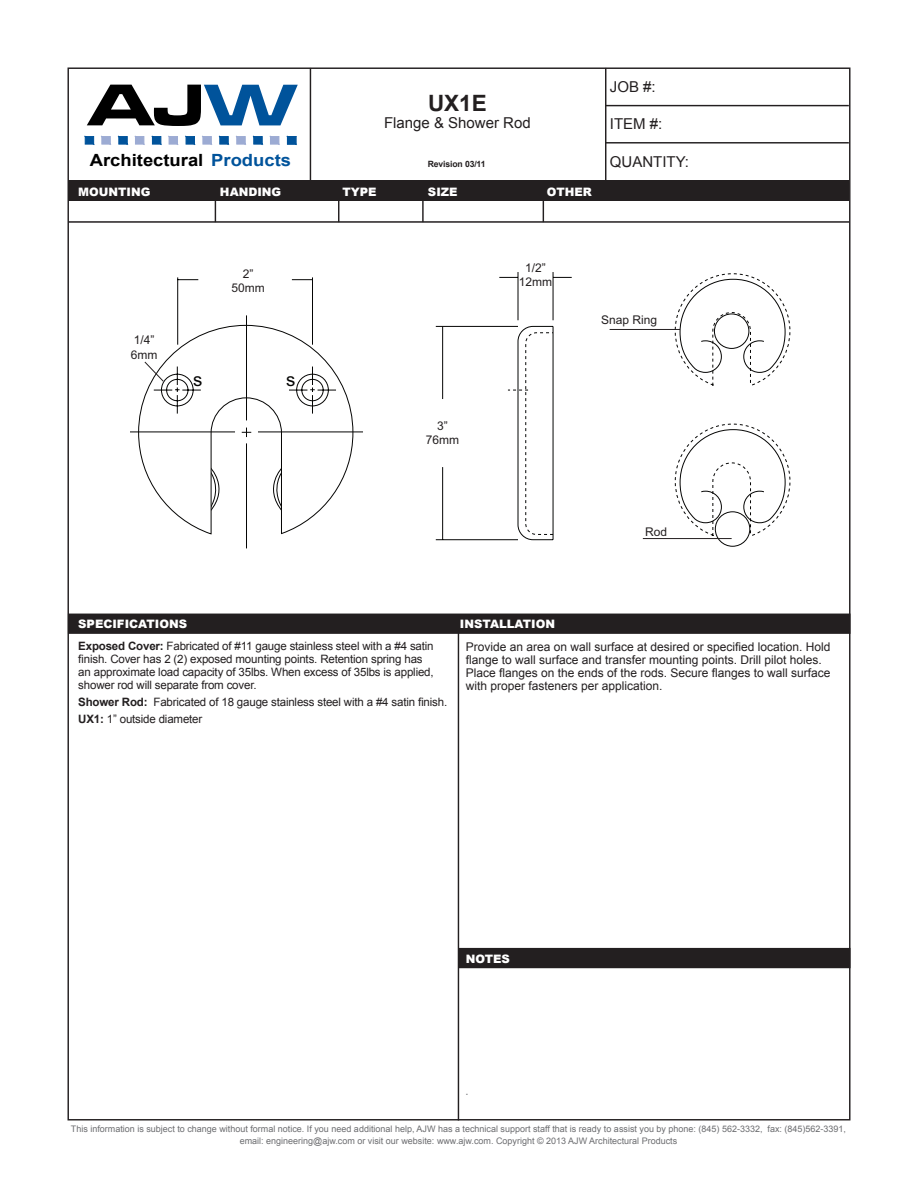
<style>
.page{position:relative;width:918px;height:1188px;background:#fff}
.page>*{position:absolute;margin:0;border:0;box-sizing:border-box;transform-origin:0 0}
.t1{font:700 expanded 61.2px "Microgramma DCE";color:#000;scale:1.09 1}
.number{font:700 22.5px "Arial";color:#231f20}
.t2{font:18.6px "Arial";color:#050504}
.t3{font:700 16.8px "Arial";color:#000;scale:1.09 1}
.t4{font:700 16.8px "Arial";color:#00539b;scale:1.09 1}
.name{font:15px "Arial";color:#231f20}
.t5{font:12px/14.4px "Arial";color:#231f20;text-align:center}
.t6{font:11.55px/12.8px "Arial";letter-spacing:-.015em;color:#231f20}
.t7{font:900 11.55px "Arial";color:#fff}
.t8{font:9px/12px "Arial";color:#6c6d70;text-align:center}
.t9{font:700 8.7px "Arial";letter-spacing:-.015em;color:#231f20}
.t10{font:700 8.7px "Arial";color:#808285}
.s1{font-size:61.05px;color:#00539b}
.s2{font-weight:700}
</style>
<div class="page">
<div style="left:68px;top:180px;width:781px;height:21px;background:#231f20"></div>
<hr style="left:215px;top:184px;width:1px;height:38px;background:#231f20">
<hr style="left:338px;top:184px;width:1px;height:38px;background:#231f20">
<hr style="left:422px;top:184px;width:2px;height:38px;background:#231f20">
<hr style="left:543px;top:184px;width:1px;height:38px;background:#231f20">
<hr style="left:458px;top:628px;width:1px;height:492px;background:#231f20">
<div style="left:68px;top:614px;width:783px;height:20px;background:#231f20"></div>
<hr style="left:310px;top:68px;width:1px;height:112px;background:#231f20">
<hr style="left:605px;top:68px;width:1px;height:112px;background:#231f20">
<div style="left:458px;top:948px;width:393px;height:20px;background:#231f20"></div>
<hr style="left:605px;top:142px;width:244px;height:2px;background:#231f20">
<hr style="left:605px;top:105px;width:244px;height:1px;background:#231f20">
<hr style="left:68px;top:221px;width:781px;height:2px;background:#231f20">
<svg style="left:84px;top:136px;width:10px;height:9px"></svg>
<svg style="left:118px;top:136px;width:10px;height:9px"></svg>
<svg style="left:152px;top:136px;width:10px;height:9px"></svg>
<svg style="left:185px;top:136px;width:10px;height:9px"></svg>
<svg style="left:101px;top:136px;width:10px;height:9px"></svg>
<svg style="left:135px;top:136px;width:10px;height:9px"></svg>
<svg style="left:168px;top:136px;width:10px;height:9px"></svg>
<svg style="left:202px;top:136px;width:10px;height:9px"></svg>
<svg style="left:219px;top:136px;width:10px;height:9px"></svg>
<svg style="left:236px;top:136px;width:10px;height:9px"></svg>
<svg style="left:253px;top:136px;width:10px;height:9px"></svg>
<svg style="left:270px;top:136px;width:10px;height:9px"></svg>
<svg style="left:287px;top:136px;width:10px;height:9px"></svg>
<hr style="left:553px;top:272px;width:1px;height:48px;background:#050504">
<hr style="left:518px;top:272px;width:1px;height:48px;background:#050504">
<svg style="left:144px;top:273px;width:646px;height:274px"></svg>
<hr style="left:643px;top:538px;width:89px;height:1px;background:#231f20">
<h1 class="t1" style="left:88px;top:63px;width:193px">AJ<span class="s1">W</span></h1>
<h3 class="t4" style="left:211px;top:149px;width:75px">Products</h3>
<h3 class="t3" style="left:90px;top:149px;width:106px">Architectural</h3>
<p class="number" style="left:428px;top:88px;width:60px">UX1E</p>
<p class="name" style="left:384px;top:112px;width:148px">Flange &amp; Shower Rod</p>
<p class="t9" style="left:428px;top:159px;width:59px">Revision 03/11</p>
<p class="t7" style="left:78px;top:183px;width:74px">MOUNTING</p>
<p class="t7" style="left:220px;top:183px;width:63px">HANDING</p>
<p class="t7" style="left:342px;top:183px;width:36px">TYPE</p>
<p class="t7" style="left:428px;top:183px;width:31px">SIZE</p>
<p class="t7" style="left:547px;top:183px;width:46px">OTHER</p>
<p class="name" style="left:610px;top:77px;width:47px">JOB #:</p>
<p class="name" style="left:610px;top:114px;width:54px">ITEM #:</p>
<p class="name" style="left:610px;top:152px;width:81px">QUANTITY:</p>
<p class="t5" style="left:131px;top:333px;width:28px;text-align:left">1/4”<br>6mm</p>
<p class="t5" style="left:231px;top:267px;width:35px">2”<br>50mm</p>
<p class="t2" style="left:193px;top:368px;width:11px">s</p>
<p class="t2" style="left:286px;top:368px;width:11px">s</p>
<p class="t5" style="left:426px;top:418px;width:35px">3”<br>76mm</p>
<p class="t5" style="left:519px;top:261px;width:35px">1/2”<br>12mm</p>
<p class="t5" style="left:601px;top:313px;width:58px">Snap Ring</p>
<p class="t7" style="left:78px;top:615px;width:110px">SPECIFICATIONS</p>
<p class="t7" style="left:460px;top:615px;width:97px">INSTALLATION</p>
<p class="t5" style="left:645px;top:525px;width:24px">Rod</p>
<p class="t6" style="left:78px;top:640px;width:357px"><span class="s2">Exposed Cover:</span> Fabricated of #11 gauge stainless steel with a #4 satin finish. Cover has 2 (2) exposed mounting points. Retention spring has an approximate load capacity of 35lbs. When excess of 35lbs is applied, shower rod will separate from cover.</p>
<p class="t6" style="left:78px;top:693px;width:370px;line-height:17.1px"><span class="s2">Shower Rod:</span> Fabricated of 18 gauge stainless steel with a #4 satin finish.<br><span class="s2">UX1:</span> 1” outside diameter</p>
<p class="t5" style="left:466px;top:641px;width:366px;line-height:12.8px;text-align:left">Provide an area on wall surface at desired or specified location. Hold flange to wall surface and transfer mounting points. Drill pilot holes.<br>Place flanges on the ends of the rods. Secure flanges to wall surface with proper fasteners per application.</p>
<p class="t7" style="left:466px;top:951px;width:46px">NOTES</p>
<p class="t10" style="left:466px;top:1086px;width:4px">.</p>
<p class="t8" style="left:71px;top:1123px;width:777px">This information is subject to change without formal notice. If you need additional help, AJW has a technical support staff that is ready to assist you by phone: (845) 562-3332, fax: (845)562-3391, email: engineering@ajw.com or visit our website: www.ajw.com. Copyright © 2013 AJW Architectural Products</p>
</div>
